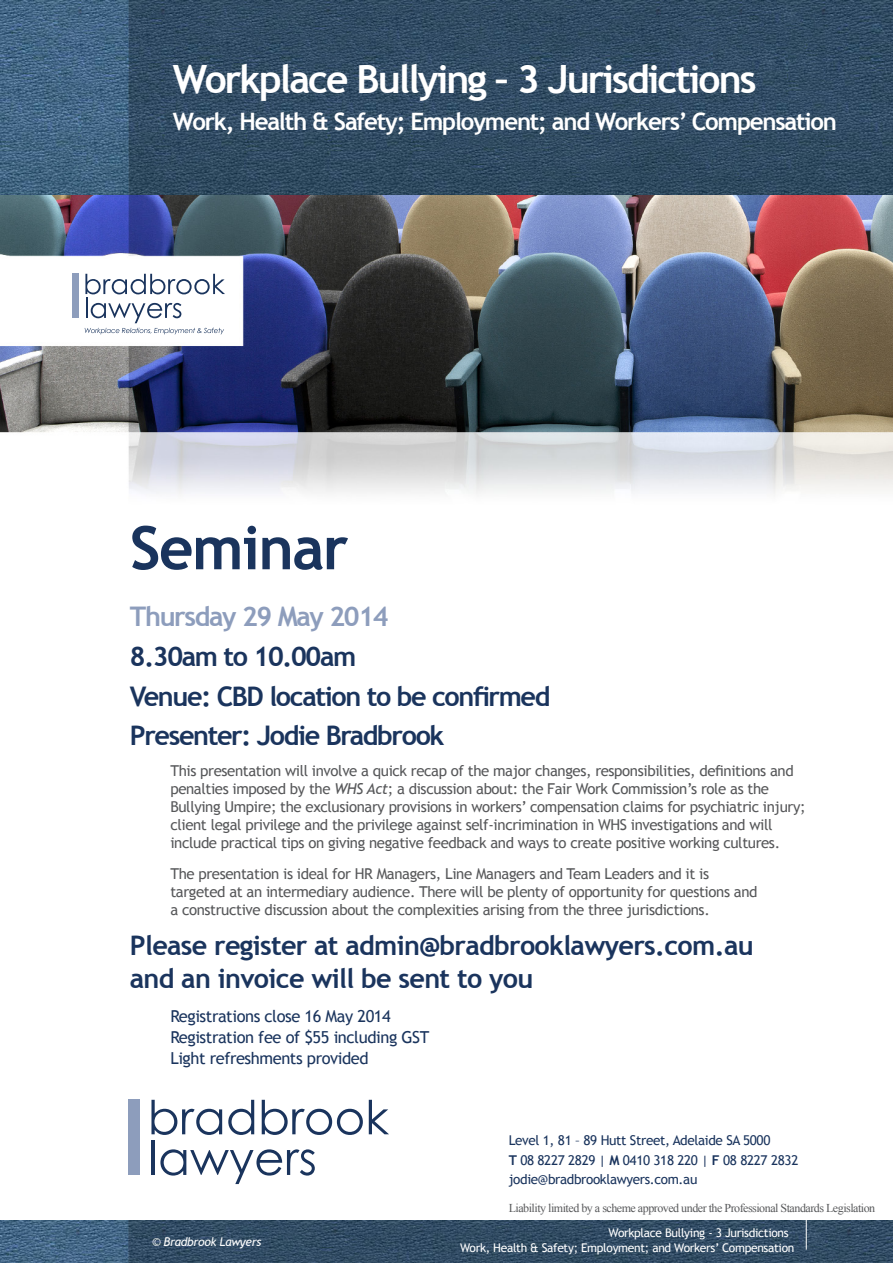
<style>
.page{position:relative;width:893px;height:1263px;background:#fff}
.page>*{position:absolute;margin:0;border:0;box-sizing:border-box;transform-origin:0 0}
.t1{font:700 60px "Trebuchet MS";letter-spacing:-.025em;color:#1a345d}
.t2{font:700 39px "Trebuchet MS";letter-spacing:-.05em;color:#fff}
.t3{font:700 27px/33.8px "Trebuchet MS";letter-spacing:-.025em;color:#1a345d}
.t4{font:700 27px/39.8px "Trebuchet MS";letter-spacing:-.05em;color:#1a345d}
.t5{font:700 27px "Trebuchet MS";letter-spacing:-.05em;color:#8d9dbc}
.t6{font:700 24px "Trebuchet MS";letter-spacing:-.05em;color:#fff}
.t7{font:16.5px/21px "Trebuchet MS";letter-spacing:-.025em;color:#1a345d}
.t8{font:15px/18px "Trebuchet MS";letter-spacing:-.025em;color:#57585a}
.t9{font:13.5px/19.5px "Trebuchet MS";letter-spacing:-.025em;color:#1a345d}
.t10{font:12px/15px "Trebuchet MS";letter-spacing:-.025em;color:#fff}
.t11{font:12px "Times New Roman";letter-spacing:-.04em;color:#57585a}
.t12{font:italic 12px "Trebuchet MS";letter-spacing:-.025em;color:#fff}
.s1{font-style:italic}
.s2{font-style:inherit}
.s3{font-weight:700}
</style>
<div class="page">
<img style="left:0;top:1220px;width:893px;height:43px">
<hr style="left:806px;top:1203px;width:1px;height:46px;background:#fff">
<img style="left:0;top:0;width:893px;height:494px">
<div style="left:65px;top:266px;width:167px;height:75px;background:#fff"></div>
<div style="left:72px;top:274px;width:7px;height:44px;background:#8d9dbc"></div>
<svg style="left:85px;top:274px;width:140px;height:60px"></svg>
<div style="left:128px;top:1099px;width:12px;height:76px;background:#8d9dbc"></div>
<svg style="left:151px;top:1100px;width:71px;height:35px"></svg>
<svg style="left:228px;top:1100px;width:26px;height:35px"></svg>
<svg style="left:262px;top:1100px;width:101px;height:35px"></svg>
<svg style="left:369px;top:1100px;width:20px;height:34px"></svg>
<hr style="left:152px;top:1140px;width:3px;height:35px;background:#1a345d">
<svg style="left:160px;top:1149px;width:155px;height:35px"></svg>
<h2 class="t2" style="left:173px;top:54px;width:585px">Workplace Bullying – 3 Jurisdictions</h2>
<h3 class="t6" style="left:173px;top:107px;width:665px">Work, Health &amp; Safety; Employment; and Workers’ Compensation</h3>
<h1 class="t1" style="left:130px;top:510px;width:220px">Seminar</h1>
<h3 class="t5" style="left:130px;top:599px;width:260px">Thursday 29 May 2014</h3>
<h3 class="t4" style="left:130px;top:636px;width:422px">8.30am to 10.00am<br>Venue: CBD location to be confirmed<br>Presenter: Jodie Bradbrook</h3>
<p class="t8" style="left:170px;top:762px;width:637px">This presentation will involve a quick recap of the major changes, responsibilities, definitions and penalties imposed by the <span class="s1">WHS Act</span>; a discussion about: the Fair Work Commission’s role as the Bullying Umpire; the exclusionary provisions in workers’ compensation claims for psychiatric injury; client legal privilege and the privilege against self-incrimination in WHS investigations and will include practical tips on giving negative feedback and ways to create positive working cultures.</p>
<p class="t8" style="left:170px;top:865px;width:589px">The presentation is ideal for HR Managers, Line Managers and Team Leaders and it is targeted at an intermediary audience. There will be plenty of opportunity for questions and a constructive discussion about the complexities arising from the three jurisdictions.</p>
<h3 class="t3" style="left:130px;top:928px;width:625px">Please register <span class="s2">at admin@bradbrooklawyers.com.au </span>and an invoice will be sent to you</h3>
<p class="t7" style="left:170px;top:1006px;width:260px">Registrations close 16 May 2014<br>Registration fee of $55 including GST<br>Light refreshments provided</p>
<p class="t9" style="left:509px;top:1131px;width:291px">Level 1, 81 – 89 Hutt Street, Adelaide SA 5000<br><span class="s3">T</span> 08 8227 2829 | <span class="s3">M</span> 0410 318 220 | <span class="s3">F</span> 08 8227 2832 jodie@bradbrooklawyers.com.au</p>
<p class="t11" style="left:509px;top:1200px;width:368px">Liability limited by a scheme approved under the Professional Standards Legislation</p>
<p class="t12" style="left:152px;top:1235px;width:111px">© Bradbrook Lawyers</p>
<p class="t10" style="left:460px;top:1226px;width:336px;text-indent:148px">Workplace Bullying - 3 Jurisdictions<br>Work, Health &amp; Safety; Employment; and Workers’ Compensation</p>
</div>
